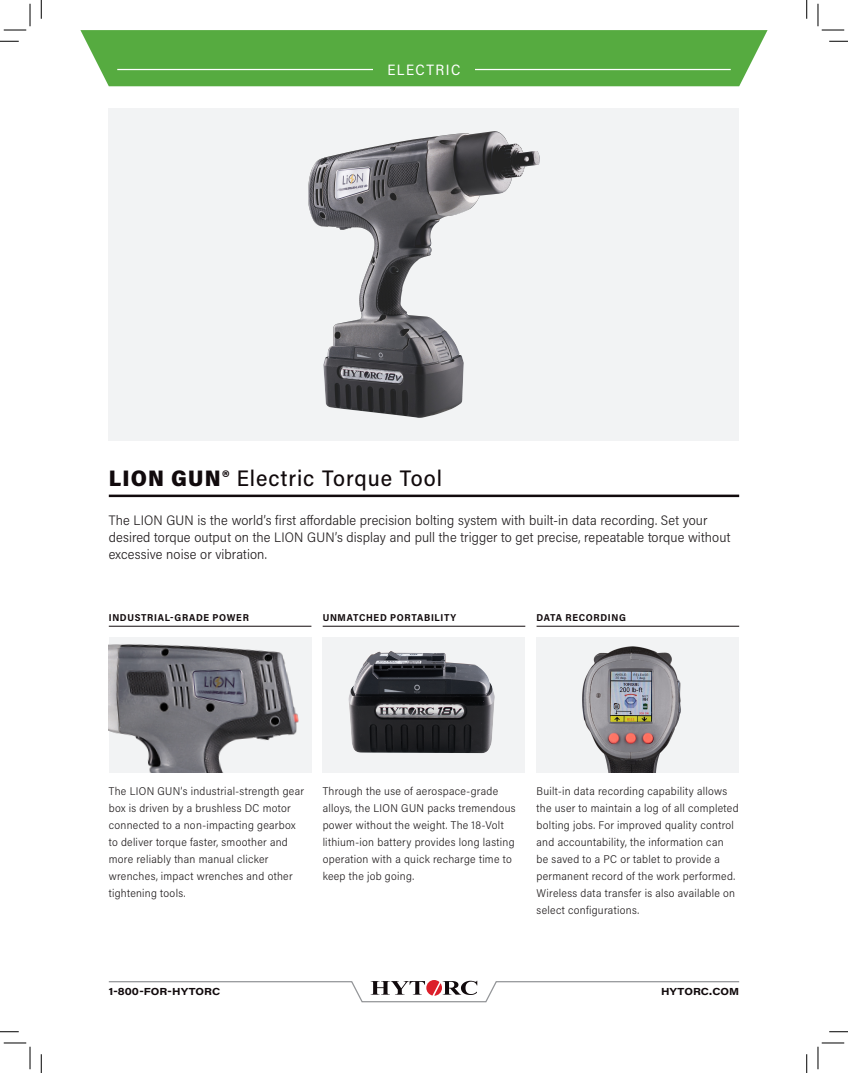
<style>
.page{position:relative;width:848px;height:1073px;background:#fff}
.page>*{position:absolute;margin:0;border:0;box-sizing:border-box;transform-origin:0 0}
.t1{font:500 22.5px "Acumin Pro Semi Cond";letter-spacing:.04em;color:#110a0c}
.t2{font:15px "Acumin Pro Semi Cond";letter-spacing:.1em;color:#fff}
.Sell_Sheet_Body_Copy{font:300 13.75px/16.9px "Acumin Pro Semi Cond";letter-spacing:.01em;color:#231f20}
.Sell_Sheet_Body_Copy-2{font:300 11.25px/16.9px "Acumin Pro Semi Cond";letter-spacing:.025em;color:#231f20}
.t3{font:700 10px "Acumin Pro Semi Cond";letter-spacing:.065em;color:#110a0c}
.t4{font:700 10px "Acumin Pro Wide";letter-spacing:.005em;color:#110a0c}
.s1{font-weight:900}
</style>
<div class="page">
<svg style="left:108px;top:980px;width:632px;height:22px"></svg>
<svg style="left:80px;top:30px;width:687px;height:56px;background:#5eaf49"></svg>
<hr style="left:117px;top:69px;width:613px;height:1px;background:#fff">
<div style="left:373px;top:64px;width:101px;height:11px;background:#56ab40"></div>
<div style="left:109px;top:109px;width:630px;height:332px;background:#f2f3f4"></div>
<img style="left:309px;top:132px;width:230px;height:286px">
<hr style="left:109px;top:494px;width:630px;height:3px;background:#110a0c">
<hr style="left:109px;top:626px;width:202px;height:1px;background:#110a0c">
<hr style="left:322px;top:626px;width:203px;height:1px;background:#110a0c">
<hr style="left:536px;top:626px;width:203px;height:1px;background:#110a0c">
<img style="left:109px;top:638px;width:202px;height:134px">
<img style="left:536px;top:638px;width:203px;height:134px">
<img style="left:322px;top:638px;width:203px;height:134px">
<svg style="left:0;top:41px;width:19px;height:1px"></svg>
<svg style="left:829px;top:41px;width:19px;height:1px"></svg>
<svg style="left:0;top:1031px;width:19px;height:1px"></svg>
<svg style="left:829px;top:1031px;width:19px;height:1px"></svg>
<svg style="left:41px;top:0;width:1px;height:19px"></svg>
<svg style="left:41px;top:1054px;width:1px;height:18px"></svg>
<svg style="left:806px;top:0;width:1px;height:19px"></svg>
<svg style="left:806px;top:1054px;width:1px;height:18px"></svg>
<svg style="left:4px;top:4px;width:27px;height:27px"></svg>
<svg style="left:4px;top:1042px;width:27px;height:27px"></svg>
<svg style="left:817px;top:4px;width:27px;height:27px"></svg>
<svg style="left:817px;top:1042px;width:27px;height:27px"></svg>
<h2 class="t2" style="left:387px;top:59px;width:75px">ELECTRIC</h2>
<p class="t1" style="left:109px;top:462px;width:335px"><span class="s1">LION GUN®</span> Electric Torque Tool</p>
<p class="Sell_Sheet_Body_Copy" style="left:109px;top:511px;width:623px">The LION GUN is the world’s first affordable precision bolting system with built-in data recording. Set your desired torque output on the LION GUN’s display and pull the trigger to get precise, repeatable torque without excessive noise or vibration.</p>
<p class="t3" style="left:109px;top:611px;width:142px">INDUSTRIAL-GRADE POWER</p>
<p class="t3" style="left:322px;top:611px;width:135px">UNMATCHED PORTABILITY</p>
<p class="t3" style="left:536px;top:611px;width:91px">DATA RECORDING</p>
<p class="Sell_Sheet_Body_Copy-2" style="left:109px;top:782px;width:197px">The LION GUN’s industrial-strength gear box is driven by a brushless DC motor connected to a non-impacting gearbox to deliver torque faster, smoother and more reliably than manual clicker wrenches, impact wrenches and other tightening tools.</p>
<p class="Sell_Sheet_Body_Copy-2" style="left:322px;top:782px;width:194px">Through the use of aerospace-grade alloys, the LION GUN packs tremendous power without the weight. The 18-Volt lithium-ion battery provides long lasting operation with a quick recharge time to keep the job going.</p>
<p class="Sell_Sheet_Body_Copy-2" style="left:536px;top:782px;width:203px">Built-in data recording capability allows the user to maintain a log of all completed bolting jobs. For improved quality control and accountability, the information can<br>be saved to a PC or tablet to provide a permanent record of the work performed.<br>Wireless data transfer is also available on select configurations.</p>
<p class="t4" style="left:109px;top:984px;width:113px">1-800-FOR-HYTORC</p>
<p class="t4" style="left:661px;top:984px;width:80px">HYTORC.COM</p>
</div>
